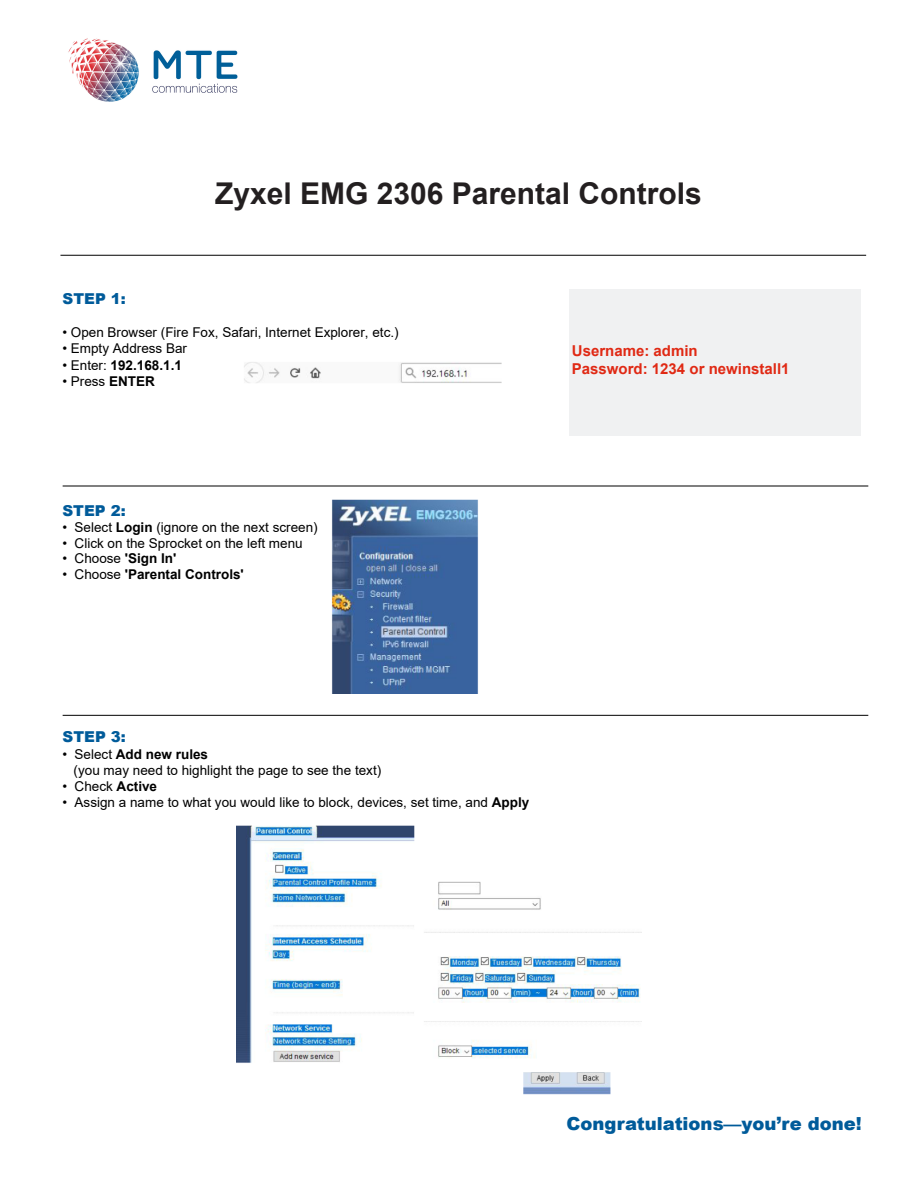
<style>
.page{position:relative;width:918px;height:1188px;background:#fff}
.page>*{position:absolute;margin:0;border:0;box-sizing:border-box;transform-origin:0 0}
.t1{font:700 30px "Arial";color:#231f20}
.t2{font:900 18px "Arial";color:#005b9a}
.t3{font:700 15px/18px "Arial";color:#e02914}
.t4{font:900 15px "Arial";color:#005b9a}
.t5{font:13.5px/16.2px "Arial";color:#000}
.t6{font:700 13.5px "Arial";color:#000}
.s1{font-weight:400}
.s2{font-weight:700}
</style>
<div class="page">
<hr style="left:60px;top:255px;width:806px;height:1px;background:#000">
<div style="left:569px;top:289px;width:292px;height:147px;background:#f0f1f2"></div>
<hr style="left:63px;top:486px;width:805px;height:1px;background:#000">
<hr style="left:63px;top:715px;width:805px;height:1px;background:#000">
<img style="left:244px;top:362px;width:258px;height:21px">
<img style="left:332px;top:499px;width:146px;height:195px">
<img style="left:236px;top:826px;width:406px;height:269px">
<img style="left:68px;top:38px;width:170px;height:64px">
<p class="t1" style="left:215px;top:173px;width:488px">Zyxel EMG 2306 Parental Controls</p>
<p class="t4" style="left:63px;top:288px;width:65px">STEP 1:</p>
<p class="t5" style="left:62px;top:324px;width:338px">• Open Browser (Fire Fox, Safari, Internet Explorer, etc.)</p>
<p class="t5" style="left:62px;top:340px;width:126px">• Empty Address Bar</p>
<p class="t6" style="left:62px;top:355px;width:121px"><span class="s1">• Enter:</span> 192.168.1.1</p>
<p class="t5" style="left:62px;top:373px;width:94px">• Press <span class="s2">ENTER</span></p>
<p class="t4" style="left:62px;top:500px;width:65px">STEP 2:</p>
<p class="t5" style="left:62px;top:519px;width:257px">• Select <span class="s2">Login</span> (ignore on the next screen)</p>
<p class="t5" style="left:62px;top:535px;width:242px">• Click on the Sprocket on the left menu</p>
<p class="t6" style="left:62px;top:549px;width:115px"><span class="s1">• Choose</span> 'Sign In'</p>
<p class="t6" style="left:62px;top:565px;width:183px"><span class="s1">• Choose</span> 'Parental Controls'</p>
<p class="t3" style="left:572px;top:342px;width:219px">Username: admin<br>Password: 1234 or newinstall1</p>
<p class="t4" style="left:63px;top:726px;width:65px">STEP 3:</p>
<p class="t5" style="left:74px;top:746px;width:309px;text-indent:-11px">• Select <span class="s2">Add new rules<br></span>(you may need to highlight the page to see the text)</p>
<p class="t5" style="left:62px;top:778px;width:96px">• Check <span class="s2">Active</span></p>
<p class="t5" style="left:62px;top:795px;width:468px">• Assign a name to what you would like to block, devices, set time, and <span class="s2">Apply</span></p>
<p class="t2" style="left:567px;top:1110px;width:297px">Congratulations—you’re done!</p>
</div>
